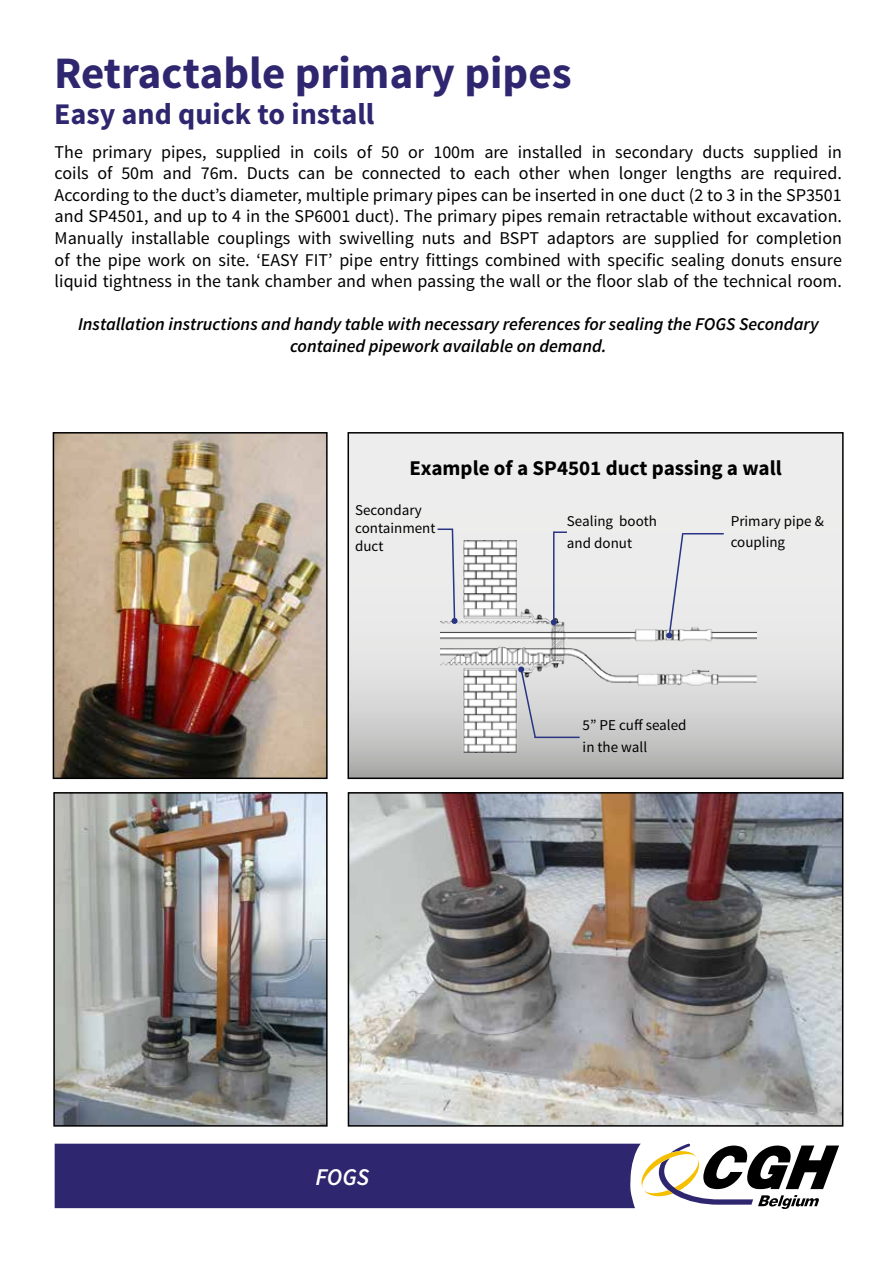
<style>
.page{position:relative;width:893px;height:1263px;background:#fff}
.page>*{position:absolute;margin:0;border:0;box-sizing:border-box;transform-origin:0 0}
.t1{font:700 45px "Source Sans Pro";color:#2e266f}
.t2{font:700 30px "Source Sans Pro";color:#2e266f}
.t3{font:italic 600 24px "Source Sans Pro";color:#fff}
.t4{font:700 21px "Source Sans Pro";color:#000}
.t5{font:18px/21.6px "Source Sans Pro";color:#000;text-align:justify}
.t6{font:italic 600 18px/21.6px "Source Sans Pro";color:#000;text-align:center}
.t7{font:15px/21.6px "Source Sans Pro";color:#000}
</style>
<div class="page">
<svg style="left:55px;top:1144px;width:783px;height:65px"></svg>
<img style="left:56px;top:435px;width:269px;height:341px">
<div style="left:53px;top:432px;width:275px;height:347px;border:2px solid #000"></div>
<img style="left:351px;top:795px;width:489px;height:329px">
<div style="left:348px;top:792px;width:495px;height:335px;border:2px solid #000"></div>
<img style="left:56px;top:795px;width:269px;height:329px">
<div style="left:53px;top:792px;width:275px;height:335px;border:2px solid #000"></div>
<svg style="left:350px;top:435px;width:491px;height:341px;background:#e1e0e0"></svg>
<div style="left:347px;top:432px;width:497px;height:347px;border:2px solid #000"></div>
<img style="left:440px;top:541px;width:317px;height:211px">
<svg style="left:666px;top:531px;width:18px;height:108px;background:#d6d7de"></svg>
<hr style="left:683px;top:533px;width:41px;height:1px;background:#283583">
<svg style="left:555px;top:531px;width:12px;height:2px"></svg>
<hr style="left:553px;top:531px;width:2px;height:91px;background:#283583">
<svg style="left:551px;top:619px;width:6px;height:6px"></svg>
<svg style="left:518px;top:666px;width:19px;height:74px"></svg>
<hr style="left:534px;top:737px;width:46px;height:1px;background:#283583">
<svg style="left:438px;top:528px;width:20px;height:96px;background:#d8d9e0"></svg>
<h1 class="t1" style="left:54px;top:44px;width:519px">Retractable primary pipes</h1>
<h2 class="t2" style="left:54px;top:95px;width:322px">Easy and quick to install</h2>
<p class="t5" style="left:55px;top:141px;width:789px">The primary pipes, supplied in coils of 50 or 100m are installed in secondary ducts supplied in coils of 50m and 76m. Ducts can be connected to each other when longer lengths are required.<br>According to the duct’s diameter, multiple primary pipes can be inserted in one duct (2 to 3 in the SP3501 and SP4501, and up to 4 in the SP6001 duct). The primary pipes remain retractable without excavation.<br>Manually installable couplings with swivelling nuts and BSPT adaptors are supplied for completion of the pipe work on site. ‘EASY FIT’ pipe entry fittings combined with specific sealing donuts ensure liquid tightness in the tank chamber and when passing the wall or the floor slab of the technical room.</p>
<p class="t6" style="left:78px;top:313px;width:742px">Installation instructions and handy table with necessary references for sealing the FOGS Secondary contained pipework available on demand.</p>
<p class="t4" style="left:409px;top:454px;width:374px">Example of a SP4501 duct passing a wall</p>
<p class="t7" style="left:355px;top:502px;width:82px;line-height:18px">Secondary containment duct</p>
<p class="t7" style="left:567px;top:510px;width:92px">Sealing booth and donut</p>
<p class="t7" style="left:731px;top:510px;width:95px">Primary pipe &amp; coupling</p>
<h3 class="t3" style="left:315px;top:1162px;width:55px">FOGS</h3>
<p class="t7" style="left:583px;top:715px;width:105px">5” PE cuff sealed in the wall</p>
</div>
